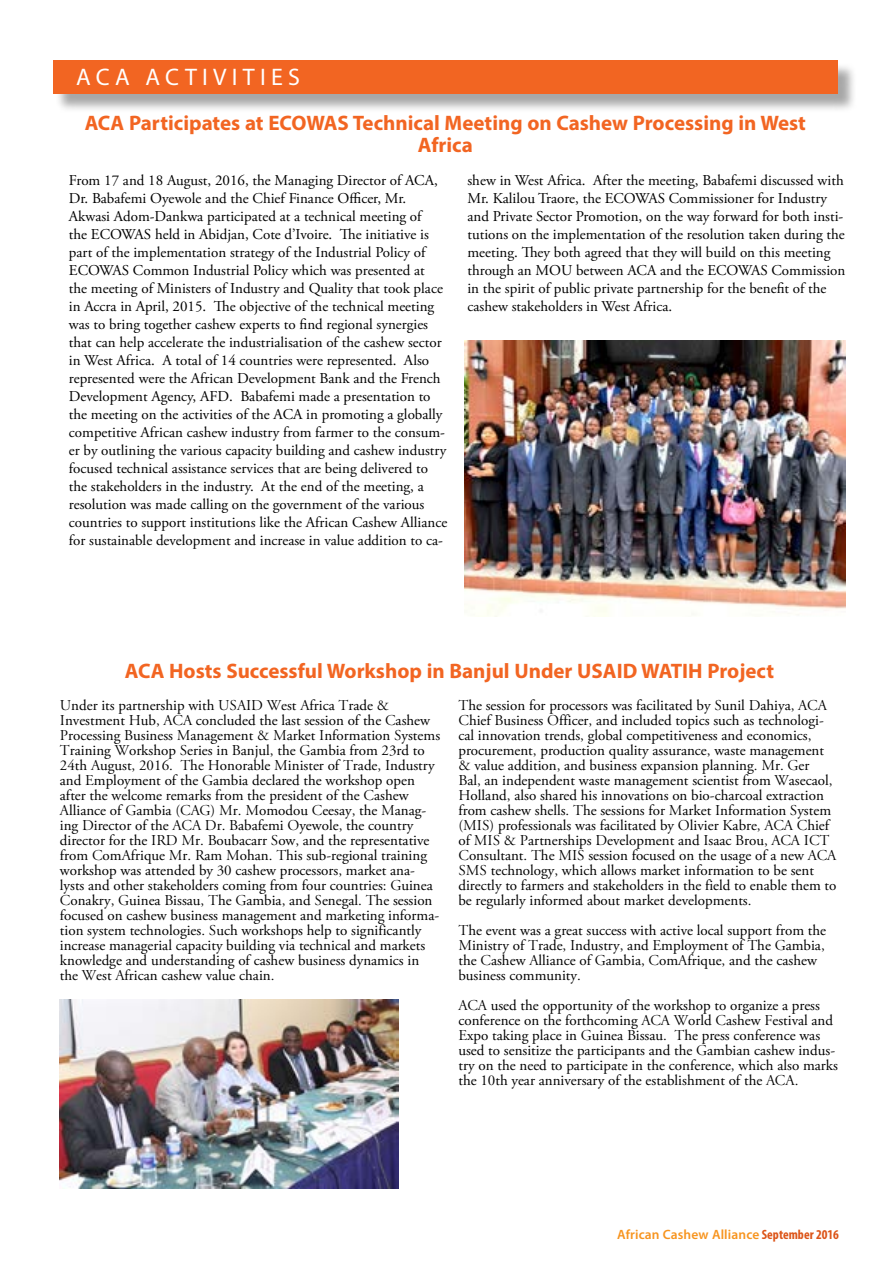
<style>
.page{position:relative;width:893px;height:1263px;background:#fff}
.page>*{position:absolute;margin:0;border:0;box-sizing:border-box;transform-origin:0 0}
.t1{font:24px "Myriad Pro";letter-spacing:.22em;color:#fff}
.t2{font:700 21px/22.5px "Myriad Pro";color:#f26522;text-align:center}
.t3{font:15px/15px "Adobe Garamond Pro";color:#000}
.t4{font:600 13.5px "Myriad Pro";letter-spacing:.01em;color:#f7941e}
.s1{font-weight:700;font-stretch:condensed;color:#dc5418}
</style>
<div class="page">
<div style="left:55px;top:63px;width:801px;height:50px;background:#000;opacity:.35"></div>
<div style="left:53px;top:61px;width:785px;height:33px;background:#f26522"></div>
<img style="left:464px;top:340px;width:381px;height:276px">
<img style="left:60px;top:999px;width:338px;height:190px">
<h1 class="t1" style="left:76px;top:62px;width:225px">ACA AC TIVITIES</h1>
<h2 class="t2" style="left:85px;top:111px;width:723px">ACA Participates at ECOWAS Technical Meeting on Cashew Processing in West<br>Africa</h2>
<p class="t3" style="left:69px;top:172px;width:380px;line-height:18px">From 17 and 18 August, 2016, the Managing Director of ACA, Dr. Babafemi Oyewole and the Chief Finance Officer, Mr.<br>Akwasi Adom-Dankwa participated at a technical meeting of<br>the ECOWAS held in Abidjan, Cote d’Ivoire. The initiative is part of the implementation strategy of the Industrial Policy of ECOWAS Common Industrial Policy which was presented at<br>the meeting of Ministers of Industry and Quality that took place in Accra in April, 2015. The objective of the technical meeting was to bring together cashew experts to find regional synergies that can help accelerate the industrialisation of the cashew sector in West Africa. A total of 14 countries were represented. Also represented were the African Development Bank and the French Development Agency, AFD. Babafemi made a presentation to the meeting on the activities of the ACA in promoting a globally competitive African cashew industry from farmer to the consum&shy;er by outlining the various capacity building and cashew industry focused technical assistance services that are being delivered to the stakeholders in the industry. At the end of the meeting, a resolution was made calling on the government of the various countries to support institutions like the African Cashew Alliance for sustainable development and increase in value addition to ca-</p>
<p class="t3" style="left:467px;top:172px;width:379px;line-height:18px">shew in West Africa. After the meeting, Babafemi discussed with Mr. Kalilou Traore, the ECOWAS Commissioner for Industry and Private Sector Promotion, on the way forward for both insti&shy;tutions on the implementation of the resolution taken during the meeting. They both agreed that they will build on this meeting through an MOU between ACA and the ECOWAS Commission in the spirit of public private partnership for the benefit of the cashew stakeholders in West Africa.</p>
<h2 class="t2" style="left:125px;top:659px;width:651px">ACA Hosts Successful Workshop in Banjul Under USAID WATIH Project</h2>
<p class="t3" style="left:60px;top:698px;width:382px">Under its partnership with USAID West Africa Trade &amp; Investment Hub, ACA concluded the last session of the Cashew Processing Business Management &amp; Market Information Systems Training Workshop Series in Banjul, the Gambia from 23rd to 24th August, 2016. The Honorable Minister of Trade, Industry and Employment of the Gambia declared the workshop open after the welcome remarks from the president of the Cashew Alliance of Gambia (CAG) Mr. Momodou Ceesay, the Manag&shy;ing Director of the ACA Dr. Babafemi Oyewole, the country director for the IRD Mr. Boubacarr Sow, and the representative from ComAfrique Mr. Ram Mohan. This sub-regional training workshop was attended by 30 cashew processors, market ana&shy;lysts and other stakeholders coming from four countries: Guinea Conakry, Guinea Bissau, The Gambia, and Senegal. The session focused on cashew business management and marketing informa&shy;tion system technologies. Such workshops help to significantly increase managerial capacity building via technical and markets knowledge and understanding of cashew business dynamics in the West African cashew value chain.</p>
<p class="t3" style="left:458px;top:698px;width:379px">The session for processors was facilitated by Sunil Dahiya, ACA Chief Business Officer, and included topics such as technologi&shy;cal innovation trends, global competitiveness and economics, procurement, production quality assurance, waste management &amp; value addition, and business expansion planning. Mr. Ger<br>Bal, an independent waste management scientist from Wasecaol, Holland, also shared his innovations on bio-charcoal extraction from cashew shells. The sessions for Market Information System (MIS) professionals was facilitated by Olivier Kabre, ACA Chief of MIS &amp; Partnerships Development and Isaac Brou, ACA ICT Consultant. The MIS session focused on the usage of a new ACA SMS technology, which allows market information to be sent directly to farmers and stakeholders in the field to enable them to be regularly informed about market developments.</p>
<p class="t3" style="left:458px;top:923px;width:369px">The event was a great success with active local support from the Ministry of Trade, Industry, and Employment of The Gambia, the Cashew Alliance of Gambia, ComAfrique, and the cashew business community.</p>
<p class="t3" style="left:458px;top:998px;width:381px">ACA used the opportunity of the workshop to organize a press conference on the forthcoming ACA World Cashew Festival and Expo taking place in Guinea Bissau. The press conference was used to sensitize the participants and the Gambian cashew indus&shy;try on the need to participate in the conference, which also marks the 10th year anniversary of the establishment of the ACA.</p>
<p class="t4" style="left:617px;top:1226px;width:223px">African Cashew Alliance <span class="s1">September 2016</span></p>
</div>
